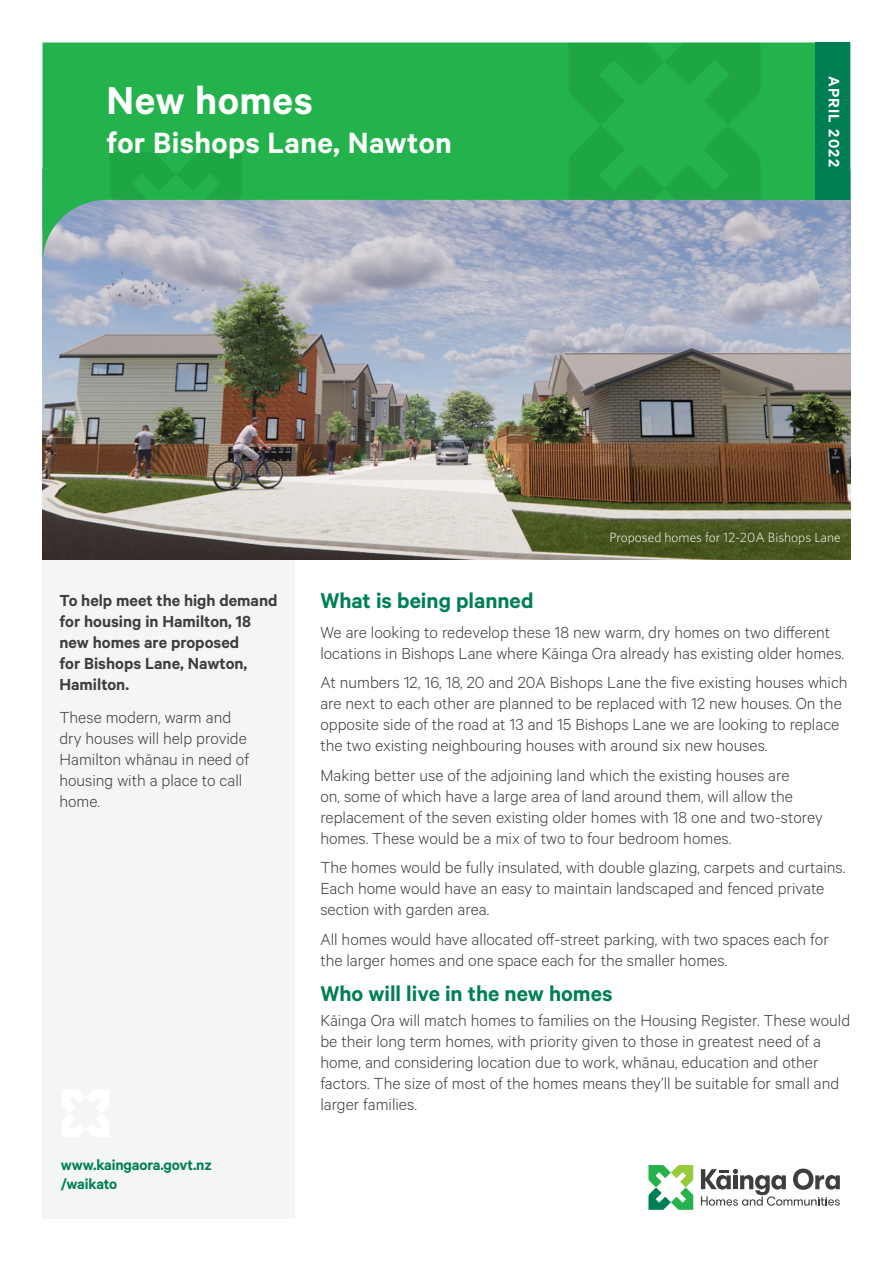
<style>
.page{position:relative;width:893px;height:1263px;background:#fff}
.page>*{position:absolute;margin:0;border:0;box-sizing:border-box;transform-origin:0 0}
.Page_heading{font:600 43.8px "Calibre";letter-spacing:.01em;color:#fff}
.Page_heading-2{font:600 33px "Calibre";letter-spacing:.01em;color:#fff}
.Subheading_1{font:600 24px "Calibre";color:#007f54}
.Body_Copy{font:300 18px/21px "Calibre";color:#3e3e3f}
.Intro{font:600 18px/21px "Calibre";color:#3e3e3f}
.t1{font:600 16.95px "Calibre";letter-spacing:.075em;color:#fff}
.t2{font:600 16.5px/19.8px "Calibre";letter-spacing:-.01em;color:#007f54}
.Body_text{font:300 13.5px "Whitney";color:#fff}
</style>
<div class="page">
<div style="left:43px;top:472px;width:252px;height:746px;background:#f4f5f5"></div>
<img style="left:43px;top:169px;width:808px;height:390px">
<svg style="left:43px;top:43px;width:807px;height:221px;fill:#23b24b"></svg>
<svg style="left:568px;top:43px;width:193px;height:178px"></svg>
<div style="left:815px;top:43px;width:35px;height:157px;background:#007f54"></div>
<svg style="left:110px;top:152px;width:132px;height:48px"></svg>
<svg style="left:62px;top:1090px;width:47px;height:47px"></svg>
<svg style="left:648px;top:1165px;width:45px;height:45px"></svg>
<svg style="left:701px;top:1168px;width:139px;height:38px"></svg>
<p class="Page_heading" style="left:107px;top:74px;width:208px">New homes</p>
<p class="Page_heading-2" style="left:107px;top:123px;width:347px">for Bishops Lane, Nawton</p>
<p class="t1" style="left:844px;top:76px;width:93px;rotate:90deg">APRIL 2022</p>
<p class="Body_text" style="left:610px;top:529px;width:233px">Proposed homes for 12-20A Bishops Lane</p>
<p class="Intro" style="left:59px;top:589px;width:220px">To help meet the high demand for housing in Hamilton, 18 new homes are proposed<br>for Bishops Lane, Nawton,<br>Hamilton.</p>
<p class="Body_Copy" style="left:59px;top:706px;width:191px">These modern, warm and dry houses will help provide<br>Hamilton whānau in need of housing with a place to call home.</p>
<p class="t2" style="left:61px;top:1154px;width:153px">www.kaingaora.govt.nz /waikato</p>
<p class="Subheading_1" style="left:320px;top:586px;width:215px">What is being planned</p>
<p class="Body_Copy" style="left:320px;top:621px;width:525px">We are looking to redevelop these 18 new warm, dry homes on two different locations in Bishops Lane where Kāinga Ora already has existing older homes.</p>
<p class="Body_Copy" style="left:320px;top:671px;width:529px">At numbers 12, 16, 18, 20 and 20A Bishops Lane the five existing houses which are next to each other are planned to be replaced with 12 new houses. On the opposite side of the road at 13 and 15 Bishops Lane we are looking to replace the two existing neighbouring houses with around six new houses.</p>
<p class="Body_Copy" style="left:320px;top:764px;width:504px">Making better use of the adjoining land which the existing houses are<br>on, some of which have a large area of land around them, will allow the replacement of the seven existing older homes with 18 one and two-storey homes. These would be a mix of two to four bedroom homes.</p>
<p class="Body_Copy" style="left:320px;top:856px;width:526px">The homes would be fully insulated, with double glazing, carpets and curtains.<br>Each home would have an easy to maintain landscaped and fenced private section with garden area.</p>
<p class="Body_Copy" style="left:320px;top:928px;width:510px">All homes would have allocated off-street parking, with two spaces each for the larger homes and one space each for the smaller homes.</p>
<p class="Subheading_1" style="left:320px;top:979px;width:294px">Who will live in the new homes</p>
<p class="Body_Copy" style="left:320px;top:1009px;width:531px">Kāinga Ora will match homes to families on the Housing Register. These would be their long term homes, with priority given to those in greatest need of a home, and considering location due to work, whānau, education and other factors. The size of most of the homes means they’ll be suitable for small and larger families.</p>
</div>
